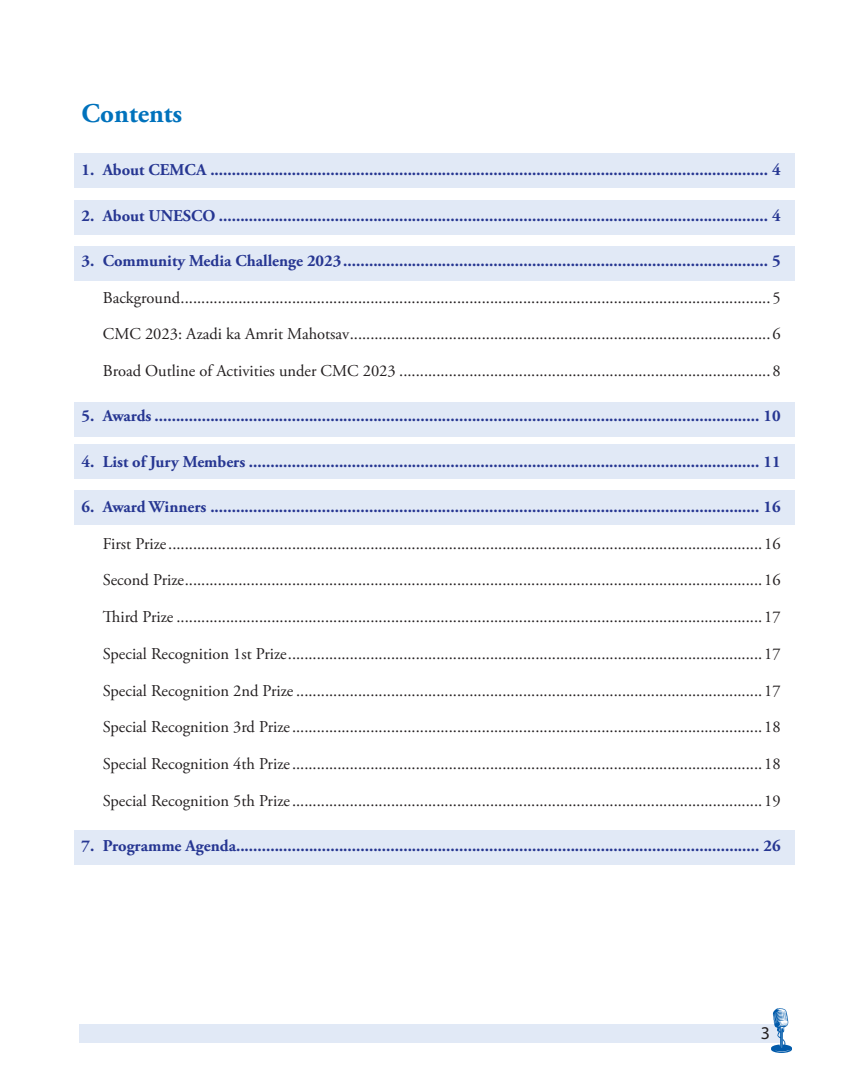
<style>
.page{position:relative;width:864px;height:1080px;background:#fff}
.page>*{position:absolute;margin:0;border:0;box-sizing:border-box;transform-origin:0 0}
.Heading_1{font:700 27px "Adobe Garamond Pro";color:#0072bc}
.t1{font:18px "Myriad Pro";color:#231f20}
.TOC_2{font:16.5px "Adobe Garamond Pro";color:#231f20}
.TOC_1{font:700 16.5px "Adobe Garamond Pro";color:#263692}
</style>
<div class="page">
<div style="left:79px;top:1024px;width:702px;height:18px;background:#e1e9f6"></div>
<svg style="left:771px;top:1008px;width:21px;height:45px"></svg>
<div style="left:74px;top:153px;width:720px;height:35px;background:#e1e9f6"></div>
<div style="left:74px;top:200px;width:720px;height:34px;background:#e1e9f6"></div>
<div style="left:74px;top:247px;width:720px;height:34px;background:#e1e9f6"></div>
<div style="left:74px;top:402px;width:720px;height:34px;background:#e1e9f6"></div>
<div style="left:74px;top:445px;width:720px;height:34px;background:#e1e9f6"></div>
<div style="left:74px;top:490px;width:720px;height:34px;background:#e1e9f6"></div>
<div style="left:74px;top:830px;width:720px;height:34px;background:#e1e9f6"></div>
<p class="Heading_1" style="left:82px;top:97px;width:102px">Contents</p>
<p class="TOC_1" style="left:82px;top:161px;width:701px">1. About CEMCA .................................................................................................................................. 4</p>
<p class="TOC_1" style="left:82px;top:206px;width:701px">2. About UNESCO ................................................................................................................................ 4</p>
<p class="TOC_1" style="left:82px;top:251px;width:701px">3. Community Media Challenge 2023................................................................................................... 5</p>
<p class="TOC_2" style="left:103px;top:288px;width:679px">Background...............................................................................................................................................5</p>
<p class="TOC_2" style="left:103px;top:324px;width:679px">CMC 2023: Azadi ka Amrit Mahotsav......................................................................................................6</p>
<p class="TOC_2" style="left:103px;top:361px;width:679px">Broad Outline of Activities under CMC 2023 ..........................................................................................8</p>
<p class="TOC_1" style="left:82px;top:407px;width:701px">5. Awards ............................................................................................................................................. 10</p>
<p class="TOC_1" style="left:82px;top:452px;width:701px">4. List of Jury Members ....................................................................................................................... 11</p>
<p class="TOC_1" style="left:82px;top:497px;width:701px">6. Award Winners ................................................................................................................................ 16</p>
<p class="TOC_2" style="left:103px;top:534px;width:679px">First Prize................................................................................................................................................16</p>
<p class="TOC_2" style="left:103px;top:570px;width:679px">Second Prize............................................................................................................................................16</p>
<p class="TOC_2" style="left:103px;top:607px;width:679px">Third Prize ..............................................................................................................................................17</p>
<p class="TOC_2" style="left:103px;top:644px;width:679px">Special Recognition 1st Prize...................................................................................................................17</p>
<p class="TOC_2" style="left:103px;top:681px;width:679px">Special Recognition 2nd Prize .................................................................................................................17</p>
<p class="TOC_2" style="left:103px;top:717px;width:679px">Special Recognition 3rd Prize..................................................................................................................18</p>
<p class="TOC_2" style="left:103px;top:754px;width:679px">Special Recognition 4th Prize..................................................................................................................18</p>
<p class="TOC_2" style="left:103px;top:791px;width:679px">Special Recognition 5th Prize..................................................................................................................19</p>
<p class="TOC_1" style="left:82px;top:836px;width:701px">7. Programme Agenda.......................................................................................................................... 26</p>
<p class="t1" style="left:761px;top:1021px;width:11px">3</p>
</div>
